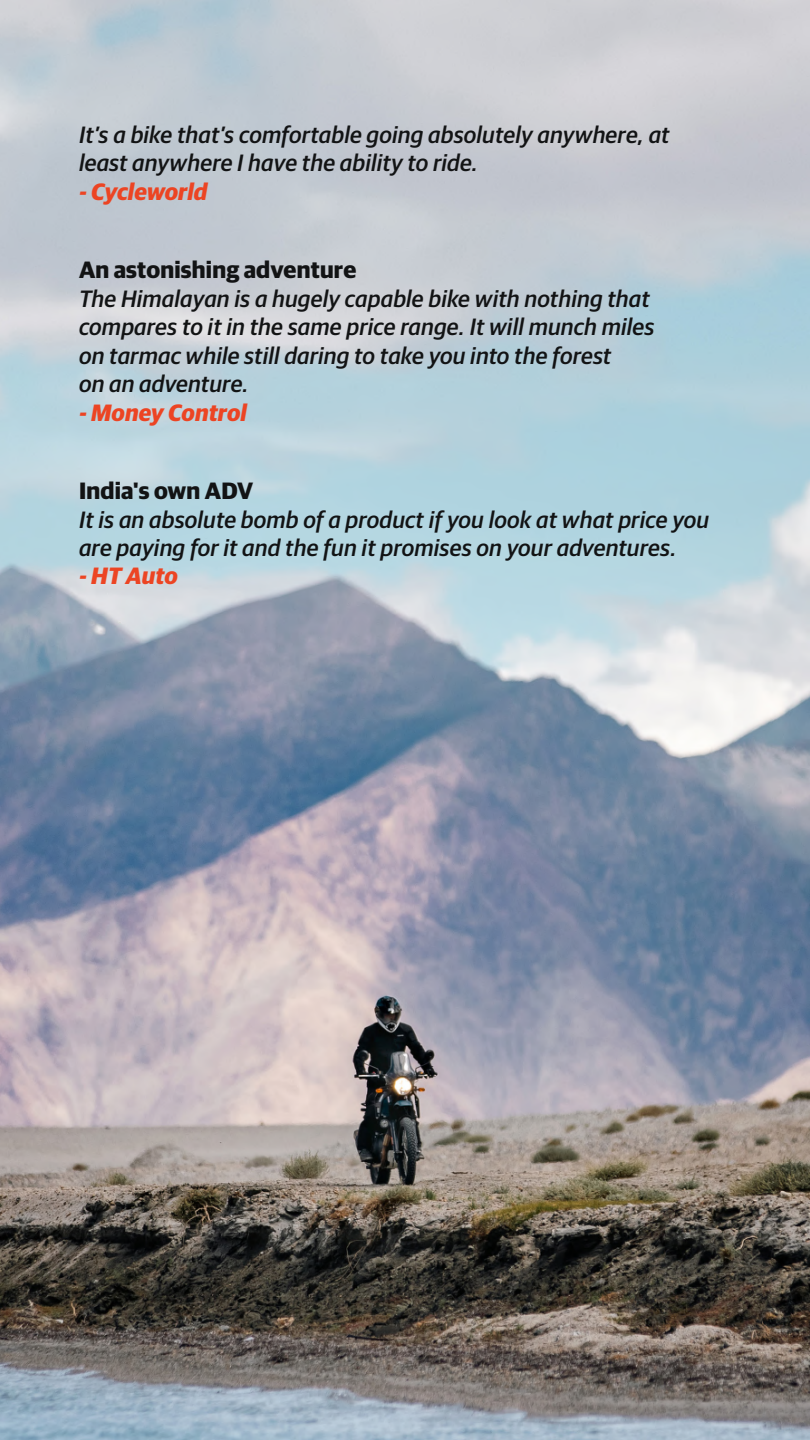
<style>
.page{position:relative;width:810px;height:1440px;background:#fff}
.page>*{position:absolute;margin:0;border:0;box-sizing:border-box;transform-origin:0 0}
.t1{font:italic 500 23.7px/28.4px "Guardian Sans";letter-spacing:.01em;color:#121314}
.t2{font:700 23.7px "Guardian Sans";letter-spacing:.01em;color:#121314}
.t3{font:italic 700 23.7px "Guardian Sans";letter-spacing:.01em;color:#ec4423}
</style>
<div class="page">
<img style="left:0;top:0;width:810px;height:1439px">
<p class="t1" style="left:79px;top:119px;width:592px">It’s a bike that’s comfortable going absolutely anywhere, at least anywhere I have the ability to ride.</p>
<p class="t3" style="left:79px;top:174px;width:130px">- Cycleworld</p>
<p class="t2" style="left:79px;top:252px;width:279px">An astonishing adventure</p>
<p class="t1" style="left:79px;top:282px;width:577px">The Himalayan is a hugely capable bike with nothing that compares to it in the same price range. It will munch miles on tarmac while still daring to take you into the forest<br>on an adventure.</p>
<p class="t3" style="left:79px;top:394px;width:169px">- Money Control</p>
<p class="t2" style="left:79px;top:473px;width:176px">India's own ADV</p>
<p class="t1" style="left:79px;top:503px;width:632px">It is an absolute bomb of a product if you look at what price you are paying for it and the fun it promises on your adventures.</p>
<p class="t3" style="left:79px;top:558px;width:100px">- HT Auto</p>
</div>
